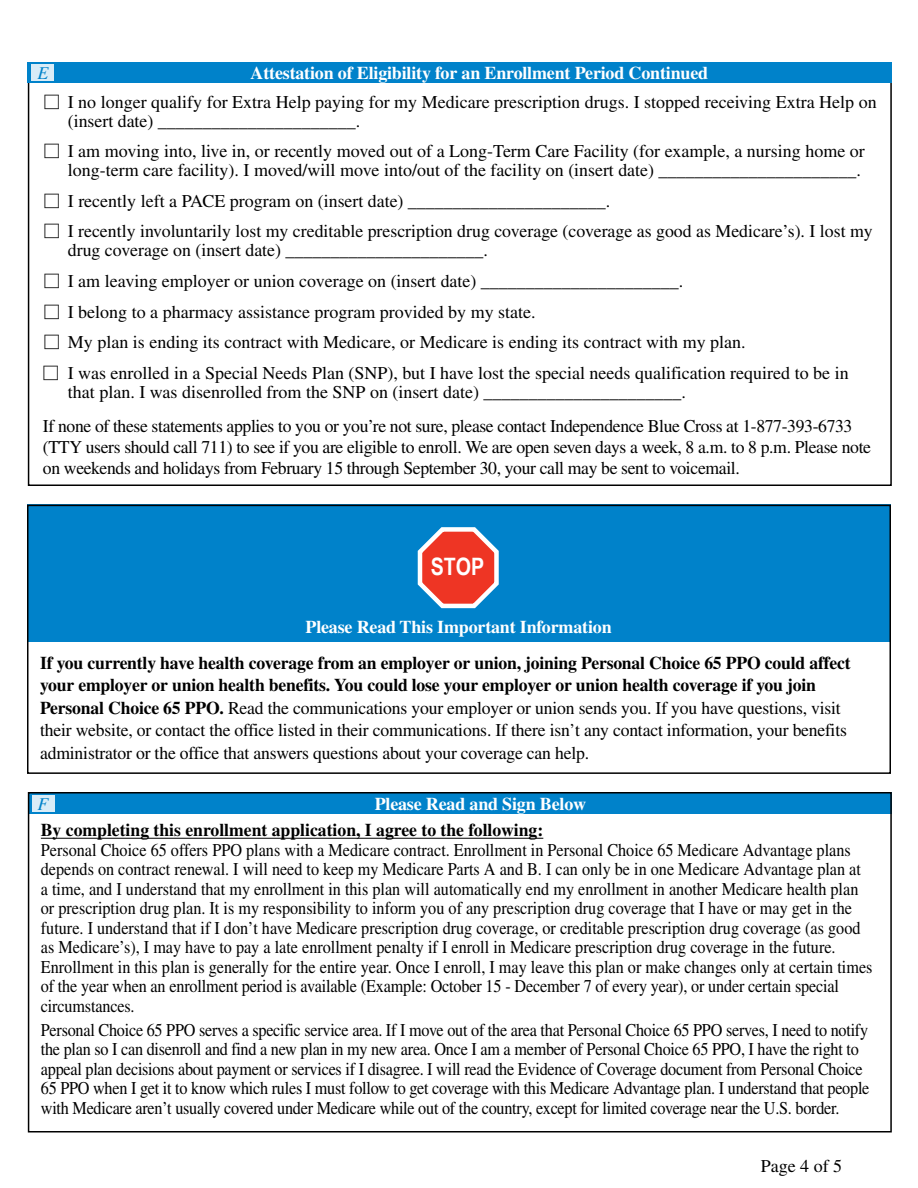
<style>
.page{position:relative;width:918px;height:1188px;background:#fff}
.page>*{position:absolute;margin:0;border:0;box-sizing:border-box;transform-origin:0 0}
.t1{font:700 24px "Arial Narrow";color:#fff}
.t2{font:18px/19.5px "Times";color:#000;scale:.9 1}
.t3{font:18px/30.6px "Times";color:#000}
.t4{font:18px/34.5px "Times";letter-spacing:-.02em;color:#000}
.t5{font:700 18px "Times";color:#000}
.t6{font:700 18px "Times";letter-spacing:-.01em;color:#fff}
.t7{font:italic 18px "Times";color:#0082ca}
.s1{font-weight:700;color:#fff}
.s2{font-family:"Universal Newswith Comm Pi"}
.s3{font-weight:700}
</style>
<div class="page">
<hr style="left:41px;top:838px;width:502px;height:1px;background:#000">
<div style="left:28px;top:793px;width:864px;height:21px;background:#0082ca"></div>
<div style="left:32px;top:795px;width:22px;height:16px;background:#d9ecf7"></div>
<div style="left:27px;top:505px;width:863px;height:137px;background:#0082ca"></div>
<svg style="left:417px;top:527px;width:82px;height:82px"></svg>
<div style="left:27px;top:62px;width:864px;height:21px;background:#0082ca"></div>
<div style="left:32px;top:64px;width:22px;height:17px;background:#d9ecf7"></div>
<div style="left:28px;top:792px;width:864px;height:340px;border:2px solid #000"></div>
<div style="left:27px;top:505px;width:864px;height:269px;border:2px solid #000"></div>
<p class="t3" style="left:44px;top:58px;width:834px;line-height:29.5px;text-indent:207px"><span class="s1">Attestation of Eligibility for an Enrollment Period Continued<br></span><span class="s2">M</span> I no longer qualify for Extra Help paying for my Medicare prescription drugs. I stopped receiving Extra Help on</p>
<p class="t3" style="left:44px;top:105px;width:823px;text-indent:24px">(insert date) ______________________.<br><span class="s2">M</span> I am moving into, live in, or recently moved out of a Long-Term Care Facility (for example, a nursing home or</p>
<p class="t3" style="left:44px;top:155px;width:831px;text-indent:24px">long-term care facility). I moved/will move into/out of the facility on (insert date) ______________________.<br><span class="s2">M</span> I recently left a PACE program on (insert date) ______________________.<br><span class="s2">M</span> I recently involuntarily lost my creditable prescription drug coverage (coverage as good as Medicare’s). I lost my</p>
<p class="t3" style="left:43px;top:235px;width:807px;text-indent:25px">drug coverage on (insert date) ______________________.<br><span class="s2">M</span> I am leaving employer or union coverage on (insert date) ______________________.<br><span class="s2">M</span> I belong to a pharmacy assistance program provided by my state.<br><span class="s2">M</span> My plan is ending its contract with Medicare, or Medicare is ending its contract with my plan.<br><span class="s2">M</span> I was enrolled in a Special Needs Plan (SNP), but I have lost the special needs qualification required to be in</p>
<p class="t4" style="left:43px;top:374px;width:811px;text-indent:25px">that plan. I was disenrolled from the SNP on (insert date) ______________________.<br>If none of these statements applies to you or you’re not sure, please contact Independence Blue Cross at 1-877-393-6733</p>
<p class="t4" style="left:43px;top:436px;width:830px;line-height:21px">(TTY users should call 711) to see if you are eligible to enroll. We are open seven days a week, 8 a.m. to 8 p.m. Please note on weekends and holidays from February 15 through September 30, your call may be sent to voicemail.</p>
<p class="t7" style="left:38px;top:63px;width:12px">E</p>
<h1 class="t1" style="left:431px;top:553px;width:55px">STOP</h1>
<p class="t6" style="left:306px;top:616px;width:308px">Please Read This Important Information</p>
<p class="t3" style="left:40px;top:651px;width:812px;line-height:22.5px"><span class="s3">If you currently have health coverage from an employer or union, joining Personal Choice 65 PPO could affect your employer or union health benefits. You could lose your employer or union health coverage if you join Personal Choice 65 PPO.</span> Read the communications your employer or union sends you. If you have questions, visit their website, or contact the office listed in their communications. If there isn’t any contact information, your benefits administrator or the office that answers questions about your coverage can help.</p>
<p class="t7" style="left:38px;top:794px;width:12px">F</p>
<p class="t6" style="left:375px;top:792px;width:213px">Please Read and Sign Below</p>
<p class="t5" style="left:41px;top:820px;width:504px">By completing this enrollment application, I agree to the following:</p>
<p class="t2" style="left:41px;top:840px;width:926px">Personal Choice 65 offers PPO plans with a Medicare contract. Enrollment in Personal Choice 65 Medicare Advantage plans depends on contract renewal. I will need to keep my Medicare Parts A and B. I can only be in one Medicare Advantage plan at a time, and I understand that my enrollment in this plan will automatically end my enrollment in another Medicare health plan or prescription drug plan. It is my responsibility to inform you of any prescription drug coverage that I have or may get in the future. I understand that if I don’t have Medicare prescription drug coverage, or creditable prescription drug coverage (as good as Medicare’s), I may have to pay a late enrollment penalty if I enroll in Medicare prescription drug coverage in the future.<br>Enrollment in this plan is generally for the entire year. Once I enroll, I may leave this plan or make changes only at certain times of the year when an enrollment period is available (Example: October 15 - December 7 of every year), or under certain special circumstances.</p>
<p class="t2" style="left:41px;top:1020px;width:922px">Personal Choice 65 PPO serves a specific service area. If I move out of the area that Personal Choice 65 PPO serves, I need to notify the plan so I can disenroll and find a new plan in my new area. Once I am a member of Personal Choice 65 PPO, I have the right to appeal plan decisions about payment or services if I disagree. I will read the Evidence of Coverage document from Personal Choice 65 PPO when I get it to know which rules I must follow to get coverage with this Medicare Advantage plan. I understand that people with Medicare aren’t usually covered under Medicare while out of the country, except for limited coverage near the U.S. border.</p>
<p class="t3" style="left:761px;top:1151px;width:83px">Page 4 of 5</p>
</div>
